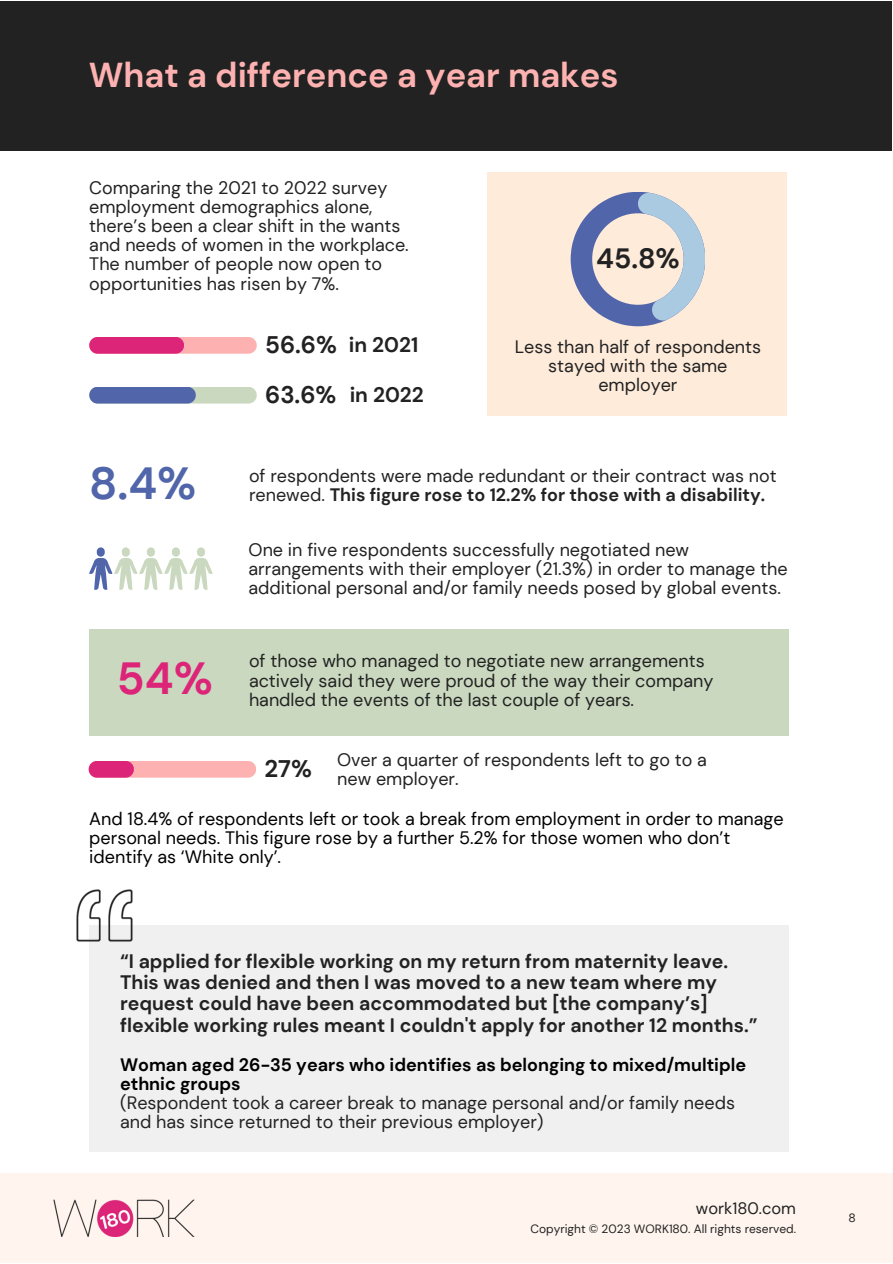
<style>
.page{position:relative;width:893px;height:1264px;background:#fff}
.page>*{position:absolute;margin:0;border:0;box-sizing:border-box;transform-origin:0 0}
.t1{font:700 45px "DM Sans";color:#5065aa}
.t2{font:700 45px "DM Sans";color:#dc2579}
.t3{font:700 34.5px "DM Sans";color:#fdb2b1}
.t4{font:700 27.9px "DM Sans";color:#222}
.t5{font:700 24px/49.8px "DM Sans";color:#222}
.t6{font:700 21px "DM Sans";color:#222}
.t7{font:700 19.5px/21.3px "DM Sans";color:#222}
.t8{font:18px/19px "DM Sans";color:#222}
.t9{font:18px/19px "DM Sans";color:#000}
.t10{font:700 18px/19px "DM Sans";color:#000}
.t11{font:700 18px "DM Sans";color:#222}
.t12{font:16.5px "DM Sans";color:#222}
.t13{font:12px "DM Sans";color:#222}
.s1{font-weight:400}
</style>
<div class="page">
<div style="left:0;top:1px;width:891px;height:149px;background:#222"></div>
<div style="left:487px;top:172px;width:300px;height:243px;background:#feebda"></div>
<svg style="left:89px;top:337px;width:168px;height:17px;background:#eb6995"></svg>
<svg style="left:89px;top:387px;width:168px;height:16px;background:#7f92b3"></svg>
<svg style="left:570px;top:192px;width:135px;height:134px"></svg>
<div style="left:89px;top:629px;width:699px;height:106px;background:#cad8bf"></div>
<svg style="left:89px;top:547px;width:123px;height:43px"></svg>
<svg style="left:89px;top:761px;width:167px;height:16px;background:#f48fa4"></svg>
<div style="left:89px;top:925px;width:699px;height:227px;background:#f1f0f0"></div>
<div style="left:0;top:1173px;width:892px;height:89px;background:#fff5ee"></div>
<img style="left:54px;top:1199px;width:140px;height:37px">
<img style="left:76px;top:889px;width:57px;height:53px">
<h2 class="t3" style="left:89px;top:53px;width:531px">What a difference a year makes</h2>
<p class="t8" style="left:89px;top:178px;width:321px">Comparing the 2021 to 2022 survey employment demographics alone, there’s been a clear shift in the wants and needs of women in the workplace.<br>The number of people now open to opportunities has risen by 7%.</p>
<h3 class="t5" style="left:265px;top:320px;width:73px">56.6%<br>63.6%</h3>
<p class="t6" style="left:349px;top:331px;width:71px">in 2021</p>
<p class="t6" style="left:350px;top:381px;width:76px">in 2022</p>
<h3 class="t4" style="left:596px;top:241px;width:85px">45.8%</h3>
<p class="t8" style="left:514px;top:337px;width:248px;text-align:center">Less than half of respondents stayed with the same employer</p>
<h1 class="t1" style="left:89px;top:454px;width:109px">8.4%</h1>
<h1 class="t2" style="left:117px;top:649px;width:97px">54%</h1>
<p class="t8" style="left:249px;top:466px;width:529px">of respondents were made redundant or their contract was not</p>
<p class="t11" style="left:249px;top:483px;width:517px"><span class="s1">renewed.</span> This figure rose to 12.2% for those with a disability.</p>
<p class="t8" style="left:248px;top:540px;width:540px">One in five respondents successfully negotiated new arrangements with their employer (21.3%) in order to manage the additional personal and/or family needs posed by global events.</p>
<p class="t8" style="left:249px;top:651px;width:466px">of those who managed to negotiate new arrangements actively said they were proud of the way their company</p>
<p class="t8" style="left:249px;top:690px;width:386px">handled the events of the last couple of years.</p>
<h3 class="t5" style="left:264px;top:744px;width:49px">27%</h3>
<p class="t8" style="left:337px;top:750px;width:371px">Over a quarter of respondents left to go to a new employer.</p>
<p class="t9" style="left:89px;top:809px;width:696px">And 18.4% of respondents left or took a break from employment in order to manage personal needs. This figure rose by a further 5.2% for those women who don’t identify as ‘White only’.</p>
<p class="t7" style="left:120px;top:950px;width:639px">“I applied for flexible working on my return from maternity leave.<br>This was denied and then I was moved to a new team where my request could have been accommodated but [the company’s] flexible working rules meant I couldn't apply for another 12 months.”</p>
<p class="t10" style="left:120px;top:1055px;width:627px">Woman aged 26-35 years who identifies as belonging to mixed/multiple ethnic groups</p>
<p class="t8" style="left:120px;top:1093px;width:616px">(Respondent took a career break to manage personal and/or family needs and has since returned to their previous employer)</p>
<p class="t12" style="left:696px;top:1197px;width:102px">work180.com</p>
<p class="t13" style="left:530px;top:1220px;width:267px">Copyright © 2023 WORK180. All rights reserved.</p>
<p class="t13" style="left:848px;top:1209px;width:9px">8</p>
</div>
